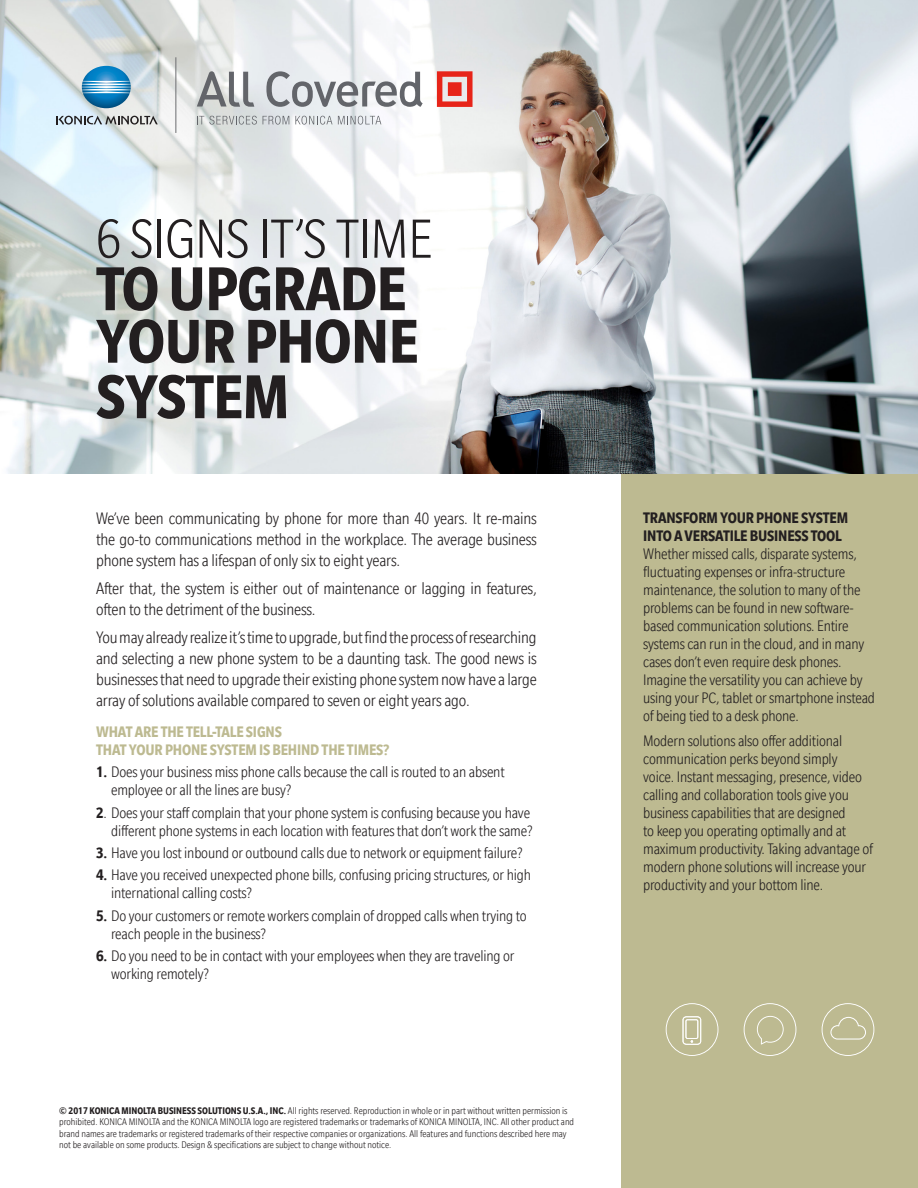
<style>
.page{position:relative;width:918px;height:1188px;background:#fff}
.page>*{position:absolute;margin:0;border:0;box-sizing:border-box;transform-origin:0 0}
.t1{font:700 condensed 67.5px/54px "Slate";letter-spacing:-.01em;color:#231f20}
.t2{font:300 condensed 60px "Slate";letter-spacing:-.01em;color:#231f20}
.Text_Intro_-_Lt_Cd_1{font:300 condensed 18px/21px "Slate";letter-spacing:-.01em;color:#231f20;text-align:justify}
.t3{font:300 condensed 16.5px/18px "Slate";letter-spacing:-.01em;color:#231f20}
.t4{font:700 condensed 16.5px/18px "Slate";letter-spacing:-.01em;color:#bdba91}
.t5{font:700 condensed 16.5px/18px "Slate";letter-spacing:-.01em;color:#231f20}
.Body_Copy{font:300 condensed 10.5px/11.2px "Slate";color:#231f20}
.s1{font-weight:700}
</style>
<div class="page">
<div style="left:622px;top:473px;width:296px;height:715px;background:#bdba91"></div>
<img style="left:0;top:0;width:918px;height:473px">
<svg style="left:822px;top:1003px;width:52px;height:53px"></svg>
<svg style="left:666px;top:1003px;width:52px;height:53px"></svg>
<svg style="left:744px;top:1003px;width:52px;height:53px"></svg>
<img style="left:82px;top:66px;width:49px;height:42px">
<svg style="left:56px;top:116px;width:102px;height:9px"></svg>
<svg style="left:197px;top:71px;width:57px;height:36px;background:#b4b6b7"></svg>
<svg style="left:266px;top:71px;width:157px;height:36px"></svg>
<svg style="left:437px;top:71px;width:36px;height:36px"></svg>
<svg style="left:197px;top:116px;width:60px;height:9px"></svg>
<svg style="left:263px;top:116px;width:26px;height:9px"></svg>
<svg style="left:295px;top:116px;width:37px;height:9px"></svg>
<svg style="left:338px;top:116px;width:43px;height:9px"></svg>
<hr style="left:176px;top:57px;width:1px;height:76px;background:#6c6d70">
<p class="t2" style="left:96px;top:208px;width:338px">6 SIGNS IT’S TIME</p>
<p class="t1" style="left:96px;top:261px;width:324px">TO UPGRADE<br>YOUR PHONE<br>SYSTEM</p>
<p class="Text_Intro_-_Lt_Cd_1" style="left:96px;top:508px;width:442px">We’ve been communicating by phone for more than 40 years. It re-mains the go-to communications method in the workplace. The average business phone system has a lifespan of only six to eight years.</p>
<p class="Text_Intro_-_Lt_Cd_1" style="left:96px;top:578px;width:442px">After that, the system is either out of maintenance or lagging in features, often to the detriment of the business.</p>
<p class="Text_Intro_-_Lt_Cd_1" style="left:96px;top:626px;width:442px">You may already realize it’s time to upgrade, but find the process of researching and selecting a new phone system to be a daunting task. The good news is businesses that need to upgrade their existing phone system now have a large array of solutions available compared to seven or eight years ago.</p>
<p class="t4" style="left:96px;top:723px;width:295px">WHAT ARE THE TELL-TALE SIGNS<br>THAT YOUR PHONE SYSTEM IS BEHIND THE TIMES?</p>
<p class="t3" style="left:111px;top:763px;width:395px;text-indent:-15px"><span class="s1">1.</span> Does your business miss phone calls because the call is routed to an absent employee or all the lines are busy?</p>
<p class="t3" style="left:96px;top:803px;width:438px;text-align:right"><span class="s1">2</span>. Does your staff complain that your phone system is confusing because you have different phone systems in each location with features that don’t work the same?</p>
<p class="t3" style="left:96px;top:844px;width:428px"><span class="s1">3.</span> Have you lost inbound or outbound calls due to network or equipment failure?</p>
<p class="t3" style="left:111px;top:866px;width:421px;text-indent:-15px"><span class="s1">4.</span> Have you received unexpected phone bills, confusing pricing structures, or high international calling costs?</p>
<p class="t3" style="left:111px;top:906px;width:417px;text-indent:-15px"><span class="s1">5.</span> Do your customers or remote workers complain of dropped calls when trying to reach people in the business?</p>
<p class="t3" style="left:111px;top:947px;width:405px;text-indent:-15px"><span class="s1">6.</span> Do you need to be in contact with your employees when they are traveling or working remotely?</p>
<p class="Body_Copy" style="left:59px;top:1105px;width:516px"><span class="s1">© 2017 KONICA MINOLTA BUSINESS SOLUTIONS U.S.A., INC.</span> All rights reserved. Reproduction in whole or in part without written permission is prohibited. KONICA MINOLTA and the KONICA MINOLTA logo are registered trademarks or trademarks of KONICA MINOLTA, INC. All other product and brand names are trademarks or registered trademarks of their respective companies or organizations. All features and functions described here may not be available on some products. Design &amp; specifications are subject to change without notice.</p>
<p class="t5" style="left:643px;top:509px;width:207px">TRANSFORM YOUR PHONE SYSTEM<br>INTO A VERSATILE BUSINESS TOOL</p>
<p class="t3" style="left:643px;top:545px;width:233px">Whether missed calls, disparate systems, fluctuating expenses or infra-structure maintenance, the solution to many of the problems can be found in new software&shy;based communication solutions. Entire systems can run in the cloud, and in many cases don’t even require desk phones.<br>Imagine the versatility you can achieve by using your PC, tablet or smartphone instead of being tied to a desk phone.</p>
<p class="t3" style="left:643px;top:732px;width:231px">Modern solutions also offer additional communication perks beyond simply<br>voice. Instant messaging, presence, video calling and collaboration tools give you business capabilities that are designed<br>to keep you operating optimally and at maximum productivity. Taking advantage of modern phone solutions will increase your productivity and your bottom line.</p>
</div>
